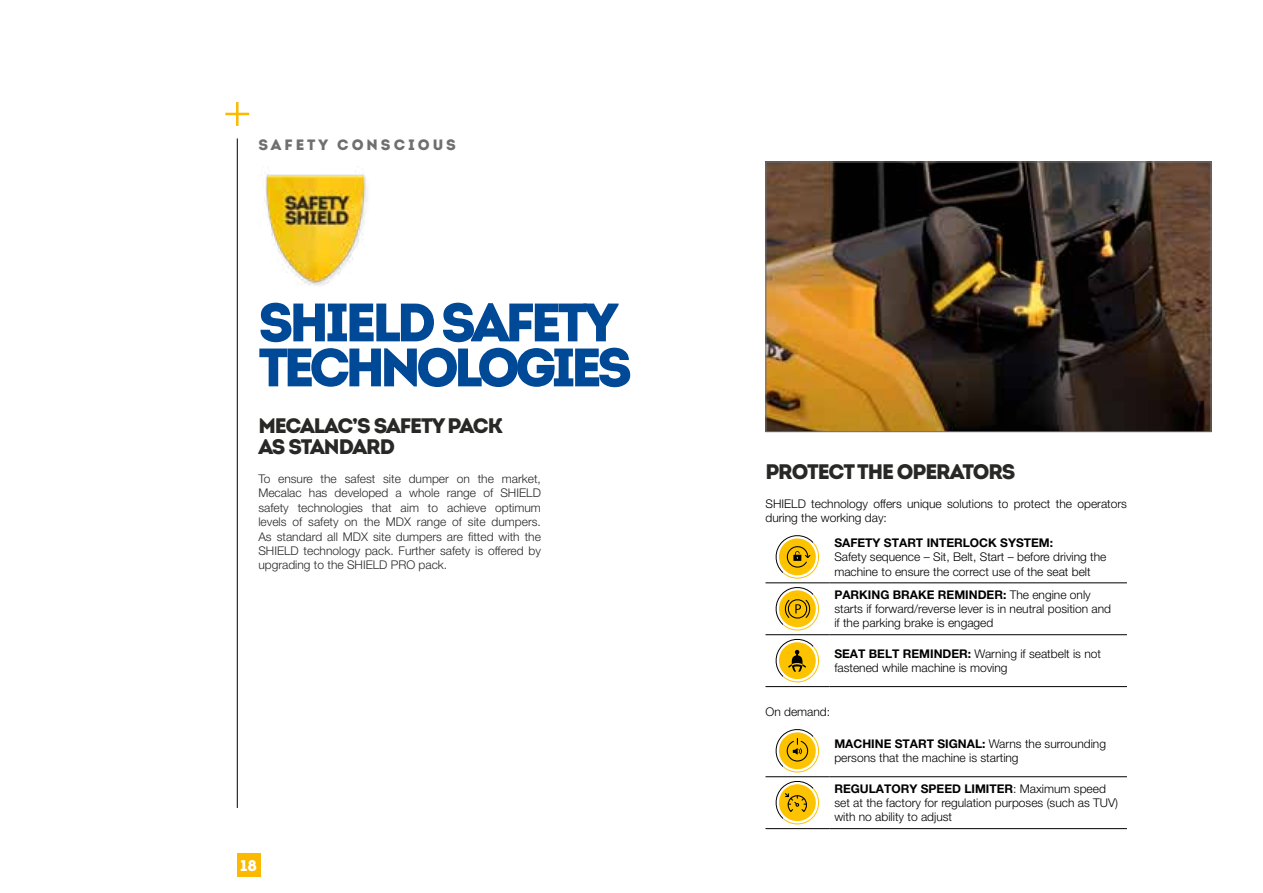
<style>
.page{position:relative;width:1263px;height:893px;background:#fff}
.page>*{position:absolute;margin:0;border:0;box-sizing:border-box;transform-origin:0 0}
.t1{font:900 54px/45px "Intro";letter-spacing:-.09em;color:#004996}
.t2{font:900 21px/21px "Intro";letter-spacing:-.05em;color:#282827}
.t3{font:900 15.45px "Intro";color:#fff}
.t4{font:900 15px "Intro";letter-spacing:.2em;color:#706f6f}
.t5{font:300 12px/14.4px "Helvetica Neue LT Pro";color:#000}
.t6{font:300 12px/14.4px "Helvetica Neue LT Pro";color:#282827;text-align:justify}
.t7{font:700 12px "Helvetica Neue LT Pro";color:#000}
.s1{font-weight:700}
</style>
<div class="page">
<svg style="left:225px;top:102px;width:24px;height:24px"></svg>
<hr style="left:237px;top:138px;width:1px;height:670px;background:#000">
<img style="left:264px;top:174px;width:103px;height:112px">
<img style="left:767px;top:164px;width:442px;height:266px">
<div style="left:765px;top:162px;width:446px;height:270px;border:1px solid #706f6f"></div>
<hr style="left:765px;top:583px;width:64px;height:1px;background:#000">
<hr style="left:829px;top:583px;width:298px;height:1px;background:#000">
<hr style="left:765px;top:634px;width:64px;height:1px;background:#000">
<hr style="left:829px;top:634px;width:298px;height:1px;background:#000">
<hr style="left:765px;top:686px;width:64px;height:1px;background:#000">
<hr style="left:829px;top:686px;width:298px;height:1px;background:#000">
<hr style="left:765px;top:776px;width:64px;height:1px;background:#000">
<hr style="left:829px;top:776px;width:298px;height:1px;background:#000">
<hr style="left:765px;top:828px;width:64px;height:1px;background:#000">
<hr style="left:829px;top:828px;width:298px;height:1px;background:#000">
<svg style="left:774px;top:535px;width:47px;height:148px"></svg>
<svg style="left:774px;top:729px;width:47px;height:96px"></svg>
<div style="left:237px;top:853px;width:23px;height:23px;background:#fbba00"></div>
<p class="t4" style="left:258px;top:135px;width:199px">SAFETY CONSCIOUS</p>
<h1 class="t1" style="left:258px;top:299px;width:375px">SHIELD SAFETY<br>TECHNOLOGIES</h1>
<h2 class="t2" style="left:258px;top:415px;width:246px">MECALAC’S SAFETY PACK<br>AS STANDARD</h2>
<p class="t6" style="left:258px;top:471px;width:284px">To ensure the safest site dumper on the market, Mecalac has developed a whole range of SHIELD safety technologies that aim to achieve optimum levels of safety on the MDX range of site dumpers.<br>As standard all MDX site dumpers are fitted with the SHIELD technology pack. Further safety is offered by upgrading to the SHIELD PRO pack.</p>
<p class="t3" style="left:240px;top:855px;width:18px">18</p>
<h2 class="t2" style="left:765px;top:461px;width:252px">PROTECT THE OPERATORS</h2>
<p class="t5" style="left:765px;top:496px;width:363px">SHIELD technology offers unique solutions to protect the operators during the working day:</p>
<p class="t7" style="left:834px;top:535px;width:220px">SAFETY START INTERLOCK SYSTEM:</p>
<p class="t5" style="left:834px;top:549px;width:274px">Safety sequence – Sit, Belt, Start – before driving the machine to ensure the correct use of the seat belt</p>
<p class="t5" style="left:834px;top:587px;width:278px"><span class="s1">PARKING BRAKE REMINDER:</span> The engine only starts if forward/reverse lever is in neutral position and if the parking brake is engaged</p>
<p class="t5" style="left:834px;top:646px;width:268px"><span class="s1">SEAT BELT REMINDER:</span> Warning if seatbelt is not fastened while machine is moving</p>
<p class="t5" style="left:765px;top:705px;width:66px">On demand:</p>
<p class="t5" style="left:834px;top:736px;width:273px"><span class="s1">MACHINE START SIGNAL:</span> Warns the surrounding persons that the machine is starting</p>
<p class="t5" style="left:834px;top:781px;width:285px"><span class="s1">REGULATORY SPEED LIMITER</span>: Maximum speed set at the factory for regulation purposes (such as TUV) with no ability to adjust</p>
</div>
